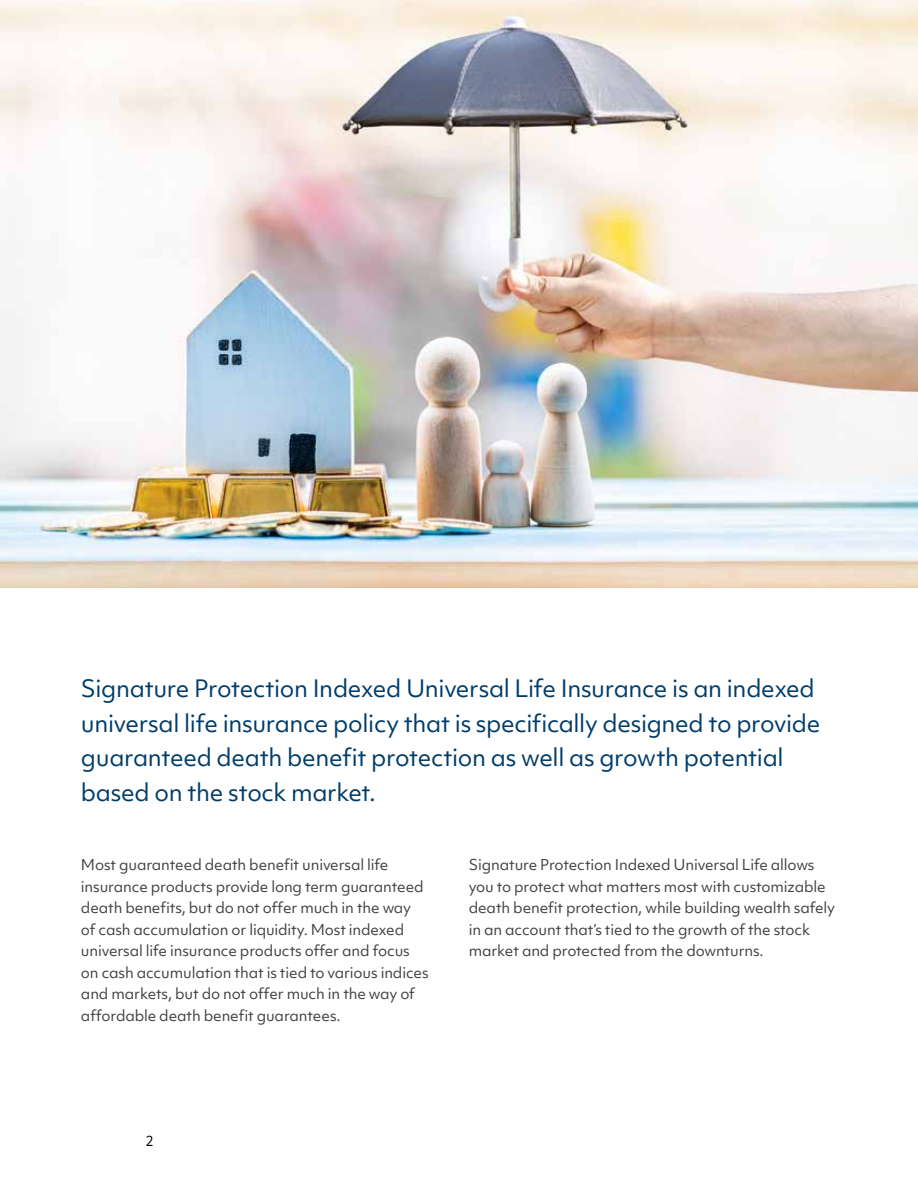
<style>
.page{position:relative;width:918px;height:1188px;background:#fff}
.page>*{position:absolute;margin:0;border:0;box-sizing:border-box;transform-origin:0 0}
.t1{font:22.95px/34.5px "Objektiv Mk 1";letter-spacing:-.015em;color:#003c6a}
.t2{font:14.4px/21.6px "Objektiv Mk 1";letter-spacing:-.01em;color:#414042}
.t3{font:13.5px "Objektiv Mk 1";color:#000}
</style>
<div class="page">
<img style="left:0;top:0;width:918px;height:588px">
<h1 class="t1" style="left:81px;top:671px;width:741px">Signature Protection Indexed Universal Life Insurance is an indexed universal life insurance policy that is specifically designed to provide guaranteed death benefit protection as well as growth potential based on the stock market.</h1>
<p class="t2" style="left:81px;top:854px;width:349px">Most guaranteed death benefit universal life insurance products provide long term guaranteed death benefits, but do not offer much in the way of cash accumulation or liquidity. Most indexed universal life insurance products offer and focus on cash accumulation that is tied to various indices and markets, but do not offer much in the way of affordable death benefit guarantees.</p>
<p class="t2" style="left:469px;top:854px;width:368px">Signature Protection Indexed Universal Life allows you to protect what matters most with customizable death benefit protection, while building wealth safely in an account that’s tied to the growth of the stock market and protected from the downturns.</p>
<p class="t3" style="left:146px;top:1131px;width:10px">2</p>
</div>
